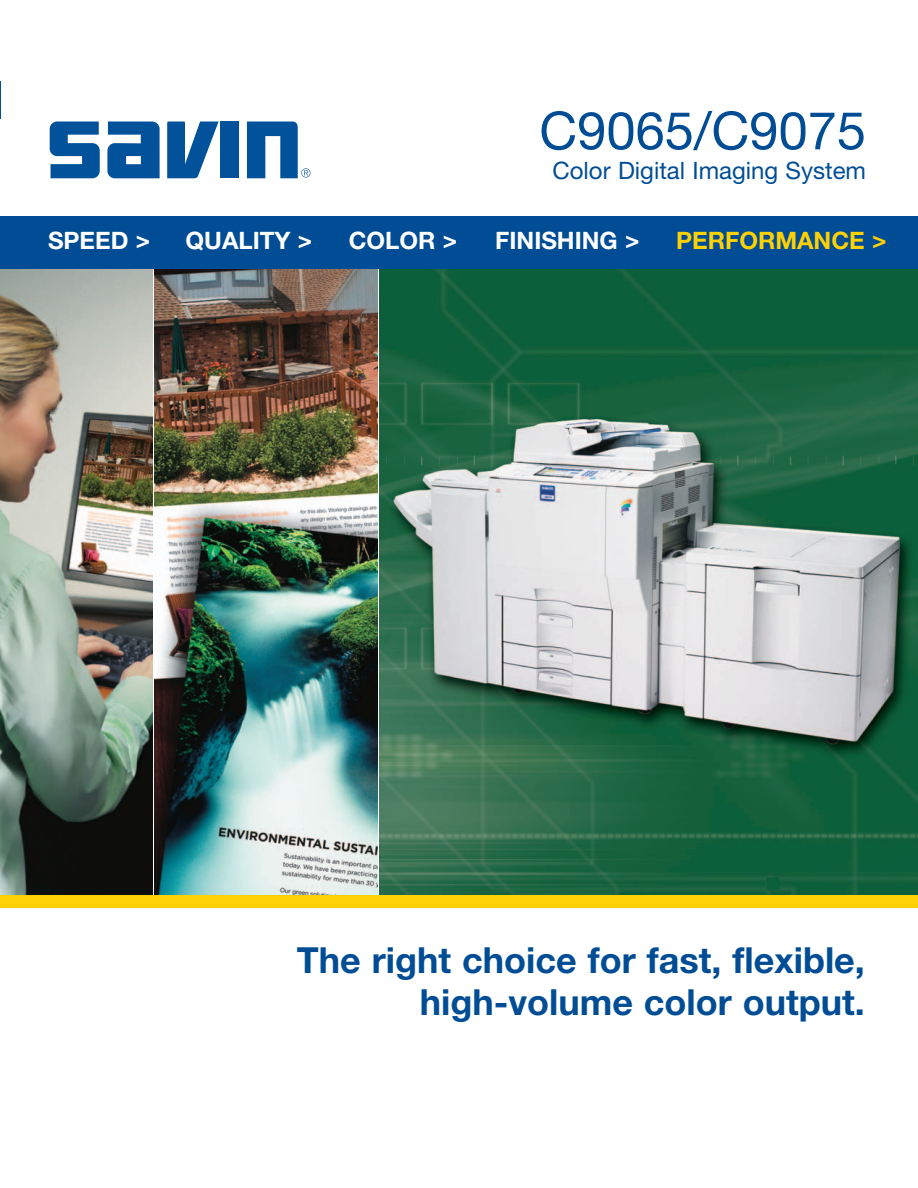
<style>
.page{position:relative;width:918px;height:1188px;background:#fff}
.page>*{position:absolute;margin:0;border:0;box-sizing:border-box;transform-origin:0 0}
.t1{font:52.5px "Helvetica Neue";color:#014d95}
.t2{font:700 36px/42px "Helvetica Neue";color:#014d95;text-align:right}
.t3{font:700 24px "Helvetica Neue";color:#fff}
.t4{font:24px "Helvetica Neue";color:#014d95}
.t5{font:700 24px "Helvetica Neue";color:#fed105}
</style>
<div class="page">
<img style="left:154px;top:268px;width:223px;height:627px">
<img style="left:0;top:268px;width:152px;height:627px">
<img style="left:380px;top:268px;width:538px;height:627px">
<div style="left:0;top:216px;width:918px;height:52px;background:#014d95"></div>
<svg style="left:50px;top:122px;width:50px;height:56px"></svg>
<svg style="left:107px;top:122px;width:53px;height:56px;background:#2a6eab"></svg>
<svg style="left:167px;top:122px;width:52px;height:56px"></svg>
<div style="left:220px;top:122px;width:19px;height:56px;background:#01529b"></div>
<svg style="left:247px;top:122px;width:63px;height:56px"></svg>
<div style="left:0;top:895px;width:918px;height:12px;background:#fed105"></div>
<h1 class="t1" style="left:539px;top:112px;width:328px">C9065/C9075</h1>
<p class="t4" style="left:553px;top:162px;width:315px">Color Digital Imaging System</p>
<p class="t3" style="left:48px;top:232px;width:104px">SPEED &gt;</p>
<p class="t3" style="left:186px;top:232px;width:128px">QUALITY &gt;</p>
<p class="t3" style="left:349px;top:232px;width:110px">COLOR &gt;</p>
<p class="t3" style="left:495px;top:232px;width:146px">FINISHING &gt;</p>
<p class="t5" style="left:676px;top:232px;width:212px">PERFORMANCE &gt;</p>
<p class="t2" style="left:297px;top:942px;width:570px">The right choice for fast, flexible, high-volume color output.</p>
</div>
